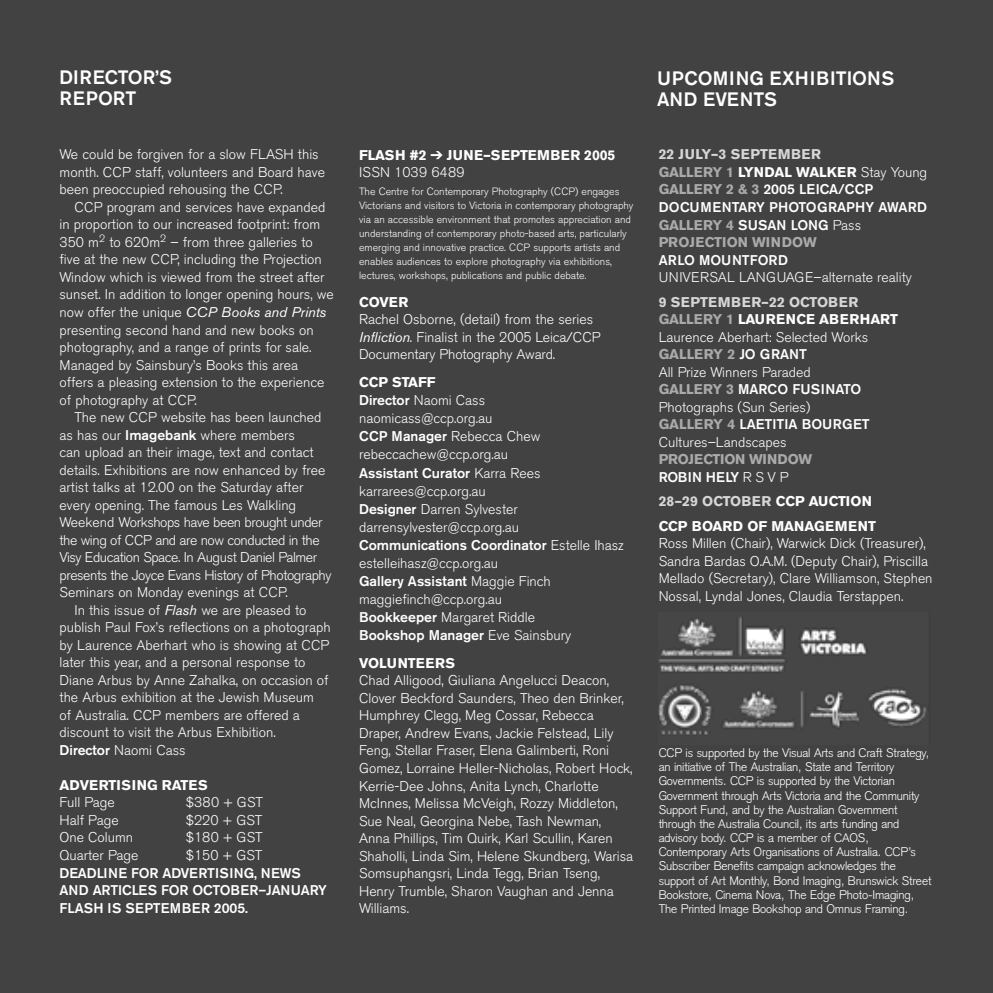
<style>
.page{position:relative;width:993px;height:993px;background:#fff}
.page>*{position:absolute;margin:0;border:0;box-sizing:border-box;transform-origin:0 0}
.t1{font:500 19.25px "Akzidenz Grotesk BE";letter-spacing:.01em;color:#fff}
.t2{font:300 14px/17.5px "Akzidenz Grotesk BE";color:#fff}
.t3{font:500 14px/17.5px "Akzidenz Grotesk BE";color:#fff}
.t4{font:700 14px "Akzidenz Grotesk BE";color:#fff}
.t5{font:700 14px "Akzidenz Grotesk BE";color:#aaa}
.t6{font:700 14px "Akzidenz Grotesk BE";letter-spacing:.04em;color:#d6d6d6}
.t7{font:700 14px "Akzidenz Grotesk BE";letter-spacing:.03em;color:#fff}
.t8{font:700 14px "Akzidenz Grotesk BE";color:#d6d6d6}
.t9{font:500 14px "Akzidenz Grotesk BE";letter-spacing:.02em;color:#fff}
.t10{font:300 14px "Akzidenz Grotesk BE";letter-spacing:.02em;color:#fff}
.t11{font:300 12.25px/14.2px "Akzidenz Grotesk";letter-spacing:-.01em;color:#fff}
.t12{font:300 10.5px/14px "Akzidenz Grotesk BE";color:#fff}
.s1{font-weight:400;font-style:italic}
.s2{font-weight:500}
.s3{font-weight:300}
.s4{color:#aaa}
.s5{font-weight:700;color:#aaa}
.s6{font-weight:700}
.s7{font-weight:500;color:#fff}
.s8{color:#fff}
</style>
<div class="page">
<div style="left:0;top:0;width:992px;height:992px;background:#424242"></div>
<img style="left:658px;top:617px;width:269px;height:118px">
<p class="t1" style="left:60px;top:65px;width:114px">DIRECTOR’S</p>
<p class="t1" style="left:60px;top:86px;width:78px">REPORT</p>
<p class="t2" style="left:60px;top:146px;width:267px">We could be forgiven for a slow FLASH this month. CCP staff, volunteers and Board have been preoccupied rehousing the CCP.</p>
<p class="t2" style="left:60px;top:198px;width:275px;text-indent:15px">CCP program and services have expanded in proportion to our increased footprint: from 350 m<sup>2</sup> to 620m<sup>2</sup> – from three galleries to five at the new CCP, including the Projection Window which is viewed from the street after sunset. In addition to longer opening hours, we now offer the unique <span class="s1">CCP Books and Prints </span>presenting second hand and new books on photography, and a range of prints for sale.<br>Managed by Sainsbury’s Books this area offers a pleasing extension to the experience of photography at CCP.</p>
<p class="t2" style="left:60px;top:408px;width:273px;text-indent:15px">The new CCP website has been launched as has our <span class="s2">Imagebank</span> where members<br>can upload an their image, text and contact details. Exhibitions are now enhanced by free artist talks at 12.00 on the Saturday after every opening. The famous Les Walkling Weekend Workshops have been brought under the wing of CCP and are now conducted in the Visy Education Space. In August Daniel Palmer presents the Joyce Evans History of Photography Seminars on Monday evenings at CCP.</p>
<p class="t2" style="left:60px;top:601px;width:272px;text-indent:15px">In this issue of <span class="s1">Flash</span> we are pleased to publish Paul Fox’s reflections on a photograph by Laurence Aberhart who is showing at CCP later this year, and a personal response to Diane Arbus by Anne Zahalka, on occasion of the Arbus exhibition at the Jewish Museum<br>of Australia. CCP members are offered a discount to visit the Arbus Exhibition.</p>
<p class="t2" style="left:60px;top:741px;width:127px"><span class="s2">Director</span> Naomi Cass</p>
<p class="t4" style="left:60px;top:776px;width:150px">ADVERTISING RATES</p>
<p class="t2" style="left:60px;top:793px;width:57px">Full Page</p>
<p class="t2" style="left:186px;top:793px;width:79px">$380 + GST</p>
<p class="t2" style="left:60px;top:811px;width:61px">Half Page</p>
<p class="t2" style="left:186px;top:811px;width:78px">$220 + GST</p>
<p class="t2" style="left:60px;top:828px;width:75px">One Column</p>
<p class="t2" style="left:186px;top:828px;width:78px">$180 + GST</p>
<p class="t2" style="left:60px;top:846px;width:80px">Quarter Page</p>
<p class="t2" style="left:186px;top:846px;width:78px">$150 + GST</p>
<p class="t3" style="left:60px;top:863px;width:269px">DEADLINE FOR ADVERTISING, NEWS<br>AND ARTICLES FOR OCTOBER–JANUARY<br>FLASH IS SEPTEMBER 2005.</p>
<p class="t7" style="left:359px;top:146px;width:257px">FLASH #2 ➔ JUNE–SEPTEMBER 2005</p>
<p class="t10" style="left:359px;top:164px;width:107px">ISSN 1039 6489</p>
<p class="t12" style="left:359px;top:184px;width:276px">The Centre for Contemporary Photography (CCP) engages Victorians and visitors to Victoria in contemporary photography via an accessible environment that promotes appreciation and understanding of contemporary photo-based arts, particularly emerging and innovative practice. CCP supports artists and enables audiences to explore photography via exhibitions, lectures, workshops, publications and public debate.</p>
<p class="t4" style="left:359px;top:293px;width:51px">COVER</p>
<p class="t2" style="left:359px;top:311px;width:243px">Rachel Osborne, (detail) from the series<br><span class="s1">Infliction</span>. Finalist in the 2005 Leica/CCP<br>Documentary Photography Award.</p>
<p class="t4" style="left:359px;top:374px;width:78px">CCP STAFF</p>
<p class="t2" style="left:359px;top:392px;width:127px"><span class="s2">Director</span> Naomi Cass</p>
<p class="t2" style="left:359px;top:410px;width:135px">naomicass@ccp.org.au</p>
<p class="t2" style="left:359px;top:428px;width:183px"><span class="s2">CCP Manager</span> Rebecca Chew</p>
<p class="t2" style="left:359px;top:446px;width:150px">rebeccachew@ccp.org.au</p>
<p class="t3" style="left:359px;top:463px;width:183px">Assistant Curator <span class="s3">Karra Rees</span></p>
<p class="t2" style="left:359px;top:482px;width:128px">karrarees@ccp.org.au</p>
<p class="t2" style="left:359px;top:500px;width:160px"><span class="s2">Designer</span> Darren Sylvester</p>
<p class="t2" style="left:359px;top:518px;width:161px">darrensylvester@ccp.org.au</p>
<p class="t3" style="left:359px;top:535px;width:266px">Communications Coordinator <span class="s3">Estelle Ihasz</span></p>
<p class="t2" style="left:359px;top:554px;width:140px">estelleihasz@ccp.org.au</p>
<p class="t3" style="left:359px;top:571px;width:193px">Gallery Assistant <span class="s3">Maggie Finch</span></p>
<p class="t2" style="left:359px;top:590px;width:144px">maggiefinch@ccp.org.au</p>
<p class="t2" style="left:359px;top:608px;width:177px"><span class="s2">Bookkeeper</span> Margaret Riddle</p>
<p class="t3" style="left:359px;top:626px;width:213px">Bookshop Manager <span class="s3">Eve Sainsbury</span></p>
<p class="t4" style="left:359px;top:654px;width:97px">VOLUNTEERS</p>
<p class="t2" style="left:359px;top:671px;width:275px">Chad Alligood, Giuliana Angelucci Deacon, Clover Beckford Saunders, Theo den Brinker, Humphrey Clegg, Meg Cossar, Rebecca Draper, Andrew Evans, Jackie Felstead, Lily Feng, Stellar Fraser, Elena Galimberti, Roni Gomez, Lorraine Heller-Nicholas, Robert Hock, Kerrie-Dee Johns, Anita Lynch, Charlotte McInnes, Melissa McVeigh, Rozzy Middleton, Sue Neal, Georgina Nebe, Tash Newman, Anna Phillips, Tim Quirk, Karl Scullin, Karen Shaholli, Linda Sim, Helene Skundberg, Warisa Somsuphangsri, Linda Tegg, Brian Tseng, Henry Trumble, Sharon Vaughan and Jenna Williams.</p>
<p class="t1" style="left:656px;top:66px;width:239px">UPCOMING EXHIBITIONS</p>
<p class="t1" style="left:656px;top:87px;width:122px">AND EVENTS</p>
<p class="t6" style="left:658px;top:146px;width:164px">22 JULY–3 SEPTEMBER</p>
<p class="t4" style="left:658px;top:164px;width:270px"><span class="s4">GALLERY 1</span> LYNDAL WALKER <span class="s3">Stay Young</span></p>
<p class="t3" style="left:658px;top:181px;width:270px"><span class="s5">GALLERY 2 &amp; 3</span> 2005 LEICA/CCP<br>DOCUMENTARY PHOTOGRAPHY AWARD</p>
<p class="t3" style="left:658px;top:216px;width:204px"><span class="s5">GALLERY 4</span> SUSAN LONG <span class="s3">Pass</span></p>
<p class="t5" style="left:658px;top:234px;width:159px">PROJECTION WINDOW</p>
<p class="t3" style="left:658px;top:251px;width:131px">ARLO MOUNTFORD</p>
<p class="t2" style="left:658px;top:269px;width:255px">UNIVERSAL LANGUAGE–alternate reality</p>
<p class="t6" style="left:658px;top:293px;width:201px">9 SEPTEMBER–22 OCTOBER</p>
<p class="t2" style="left:658px;top:311px;width:241px"><span class="s5">GALLERY 1</span> <span class="s6">LAURENCE ABERHART<br></span>Laurence Aberhart: Selected Works</p>
<p class="t5" style="left:658px;top:346px;width:150px">GALLERY 2 <span class="s7">JO GRANT</span></p>
<p class="t2" style="left:658px;top:363px;width:153px">All Prize Winners Paraded</p>
<p class="t2" style="left:658px;top:381px;width:204px"><span class="s5">GALLERY 3</span> <span class="s2">MARCO FUSINATO<br></span>Photographs (Sun Series)</p>
<p class="t3" style="left:658px;top:415px;width:212px"><span class="s5">GALLERY 4</span> LAETITIA BOURGET</p>
<p class="t2" style="left:658px;top:433px;width:129px">Cultures–Landscapes</p>
<p class="t5" style="left:658px;top:451px;width:155px">PROJECTION WINDOW</p>
<p class="t9" style="left:658px;top:468px;width:131px">ROBIN HELY <span class="s3">R S V P</span></p>
<p class="t8" style="left:658px;top:493px;width:215px">28–29 OCTOBER <span class="s8">CCP AUCTION</span></p>
<p class="t4" style="left:658px;top:517px;width:219px">CCP BOARD OF MANAGEMENT</p>
<p class="t2" style="left:658px;top:535px;width:275px">Ross Millen (Chair), Warwick Dick (Treasurer), Sandra Bardas O.A.M. (Deputy Chair), Priscilla Mellado (Secretary), Clare Williamson, Stephen Nossal, Lyndal Jones, Claudia Terstappen.</p>
<p class="t11" style="left:658px;top:745px;width:272px">CCP is supported by the Visual Arts and Craft Strategy, an initiative of The Australian, State and Territory Governments. CCP is supported by the Victorian Government through Arts Victoria and the Community Support Fund, and by the Australian Government through the Australia Council, its arts funding and</p>
<p class="t11" style="left:658px;top:830px;width:258px">advisory body. CCP is a member of CAOS,<br>Contemporary Arts Organisations of Australia. CCP’s<br>Subscriber Benefits campaign acknowledges the</p>
<p class="t11" style="left:658px;top:873px;width:274px">support of Art Monthly, Bond Imaging, Brunswick Street<br>Bookstore, Cinema Nova, The Edge Photo-Imaging,<br>The Printed Image Bookshop and Omnus Framing.</p>
</div>
